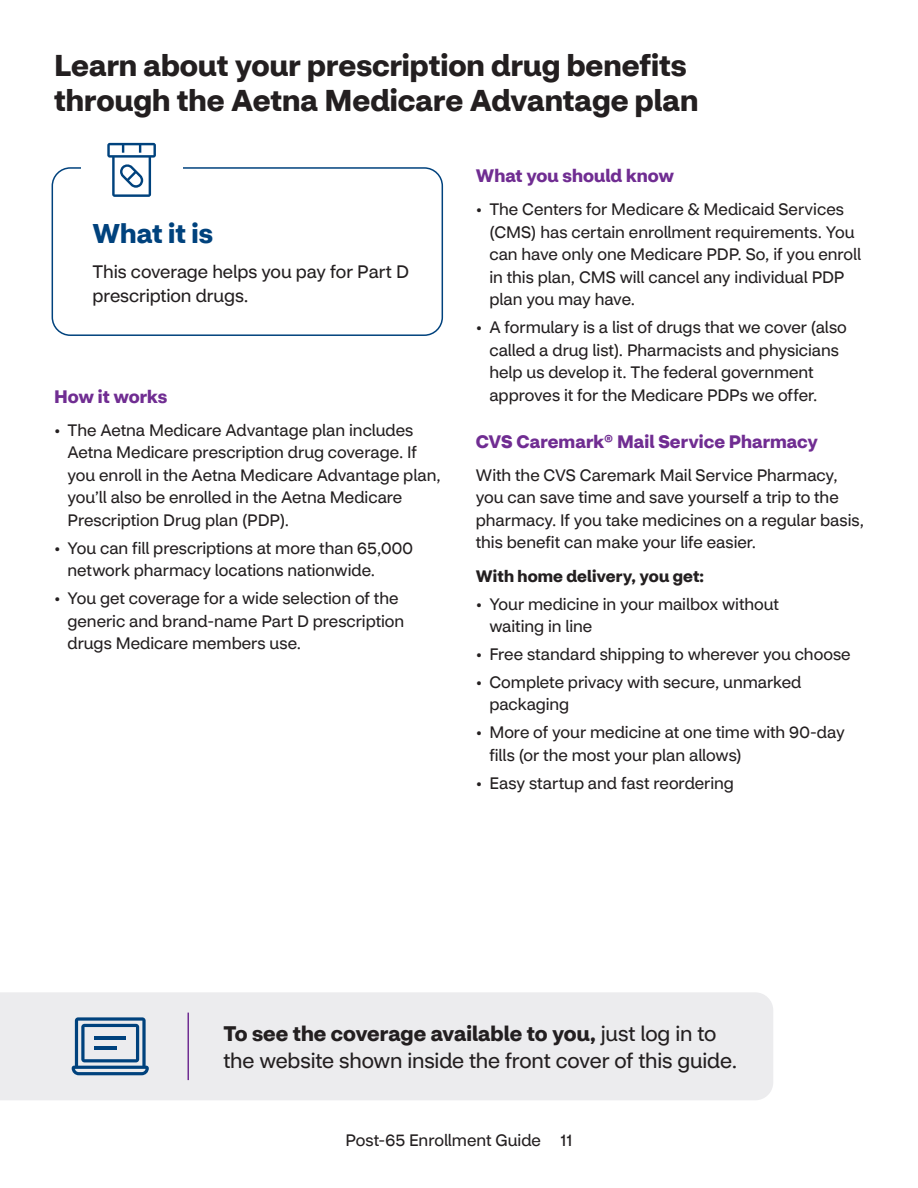
<style>
.page{position:relative;width:918px;height:1188px;background:#fff}
.page>*{position:absolute;margin:0;border:0;box-sizing:border-box;transform-origin:0 0}
.t1{font:700 30px/34.5px "CVS Health Sans";color:#231f20}
.t2{font:700 27px "CVS Health Sans";letter-spacing:-.005em;color:#00427d}
.t3{font:21px/27px "CVS Health Sans";letter-spacing:-.01em;color:#231f20}
.t4{font:700 18px "CVS Health Sans";color:#702d92}
.t5{font:18px/24px "CVS Health Sans";letter-spacing:-.005em;color:#231f20}
.t6{font:16.5px/22.5px "CVS Health Sans";color:#231f20}
.t7{font:700 16.5px "CVS Health Sans";letter-spacing:.005em;color:#231f20}
.s1{font-weight:700}
</style>
<div class="page">
<div style="left:52px;top:167px;width:391px;height:169px;border:2px solid #00427d;border-radius:18px"></div>
<div style="left:81px;top:143px;width:101px;height:54px;background:#fff"></div>
<svg style="left:107px;top:143px;width:49px;height:54px"></svg>
<div style="left:0;top:992px;width:773px;height:108px;background:#ececee"></div>
<svg style="left:72px;top:1017px;width:77px;height:58px;background:#93acc3"></svg>
<hr style="left:94px;top:1037px;width:32px;height:3px;background:#00427d">
<hr style="left:94px;top:1046px;width:23px;height:4px;background:#00427d">
<hr style="left:188px;top:1013px;width:1px;height:67px;background:#702d92">
<h2 class="t1" style="left:54px;top:48px;width:646px">Learn about your prescription drug benefits through the Aetna Medicare Advantage plan</h2>
<h3 class="t2" style="left:93px;top:217px;width:122px">What it is</h3>
<p class="t5" style="left:93px;top:260px;width:318px">This coverage helps you pay for Part D prescription drugs.</p>
<h3 class="t4" style="left:54px;top:385px;width:115px">How it works</h3>
<p class="t6" style="left:67px;top:419px;width:375px;text-indent:-13px">• The Aetna Medicare Advantage plan includes Aetna Medicare prescription drug coverage. If you enroll in the Aetna Medicare Advantage plan, you’ll also be enrolled in the Aetna Medicare Prescription Drug plan (PDP).</p>
<p class="t6" style="left:67px;top:537px;width:347px;text-indent:-13px">• You can fill prescriptions at more than 65,000 network pharmacy locations nationwide.</p>
<p class="t6" style="left:67px;top:587px;width:338px;text-indent:-13px">• You get coverage for a wide selection of the generic and brand-name Part D prescription drugs Medicare members use.</p>
<h3 class="t4" style="left:476px;top:164px;width:200px">What you should know</h3>
<p class="t6" style="left:489px;top:198px;width:373px;text-indent:-13px">• The Centers for Medicare &amp; Medicaid Services (CMS) has certain enrollment requirements. You can have only one Medicare PDP. So, if you enroll in this plan, CMS will cancel any individual PDP plan you may have.</p>
<p class="t6" style="left:489px;top:316px;width:359px;text-indent:-13px">• A formulary is a list of drugs that we cover (also called a drug list). Pharmacists and physicians help us develop it. The federal government approves it for the Medicare PDPs we offer.</p>
<h3 class="t4" style="left:476px;top:430px;width:344px">CVS Caremark® Mail Service Pharmacy</h3>
<p class="t6" style="left:476px;top:464px;width:390px">With the CVS Caremark Mail Service Pharmacy, you can save time and save yourself a trip to the pharmacy. If you take medicines on a regular basis, this benefit can make your life easier.</p>
<h4 class="t7" style="left:476px;top:565px;width:230px">With home delivery, you get:</h4>
<p class="t6" style="left:489px;top:593px;width:291px;text-indent:-13px">• Your medicine in your mailbox without waiting in line</p>
<p class="t6" style="left:476px;top:643px;width:376px">• Free standard shipping to wherever you choose</p>
<p class="t6" style="left:489px;top:671px;width:314px;text-indent:-13px">• Complete privacy with secure, unmarked packaging</p>
<p class="t6" style="left:489px;top:721px;width:357px;text-indent:-13px">• More of your medicine at one time with 90-day fills (or the most your plan allows)</p>
<p class="t6" style="left:476px;top:772px;width:260px">• Easy startup and fast reordering</p>
<p class="t3" style="left:224px;top:1020px;width:515px"><span class="s1">To see the coverage available to you,</span> just log in to the website shown inside the front cover of this guide.</p>
<p class="t6" style="left:345px;top:1129px;width:229px">Post-65 Enrollment Guide 11</p>
</div>
